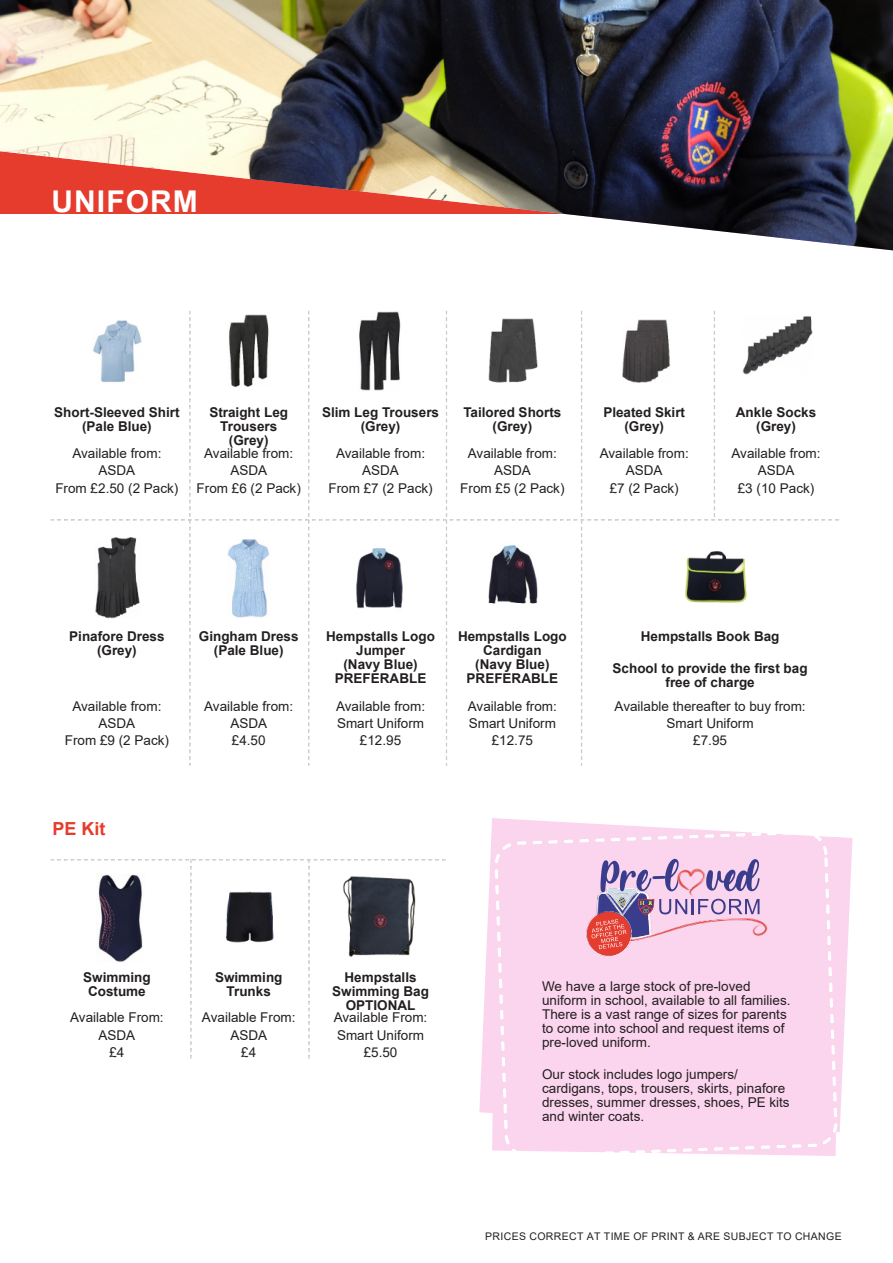
<style>
.page{position:relative;width:893px;height:1263px;background:#fff}
.page>*{position:absolute;margin:0;border:0;box-sizing:border-box;transform-origin:0 0}
.t1{font:700 30px "Arial";letter-spacing:.035em;color:#fff}
.t2{font:700 18px "Arial";color:#e63c2e}
.t3{font:13.5px/14px "Arial";color:#231f20}
.t4{font:700 13.5px/14px "Arial";color:#231f20;text-align:center}
.t5{font:10.5px "Arial";letter-spacing:.035em;color:#231f20}
</style>
<div class="page">
<img style="left:0;top:0;width:893px;height:250px">
<svg style="left:479px;top:818px;width:373px;height:303px"></svg>
<svg style="left:492px;top:832px;width:348px;height:319px;background:#fbd6ee"></svg>
<div style="left:496px;top:832px;width:340px;height:324px;background:#fbd4ee"></div>
<img style="left:759px;top:918px;width:8px;height:22px">
<svg style="left:584px;top:859px;width:175px;height:100px;background:#d4aac8"></svg>
<svg style="left:51px;top:311px;width:788px;height:454px"></svg>
<svg style="left:51px;top:859px;width:395px;height:199px"></svg>
<h1 class="t1" style="left:52px;top:190px;width:148px">UNIFORM</h1>
<p class="t4" style="left:54px;top:407px;width:127px">Short-Sleeved Shirt (Pale Blue)</p>
<p class="t4" style="left:209px;top:407px;width:80px">Straight Leg<br>Trousers (Grey)</p>
<p class="t4" style="left:322px;top:407px;width:119px">Slim Leg Trousers (Grey)</p>
<p class="t4" style="left:463px;top:407px;width:100px">Tailored Shorts (Grey)</p>
<p class="t4" style="left:603px;top:407px;width:83px">Pleated Skirt (Grey)</p>
<p class="t4" style="left:736px;top:407px;width:82px">Ankle Socks (Grey)</p>
<p class="t3" style="left:72px;top:448px;width:91px">Available from:</p>
<p class="t3" style="left:204px;top:448px;width:91px">Available from:</p>
<p class="t3" style="left:336px;top:448px;width:91px">Available from:</p>
<p class="t3" style="left:468px;top:448px;width:91px">Available from:</p>
<p class="t3" style="left:600px;top:448px;width:91px">Available from:</p>
<p class="t3" style="left:731px;top:448px;width:91px">Available from:</p>
<p class="t3" style="left:99px;top:465px;width:38px">ASDA</p>
<p class="t3" style="left:230px;top:465px;width:38px">ASDA</p>
<p class="t3" style="left:362px;top:465px;width:38px">ASDA</p>
<p class="t3" style="left:494px;top:465px;width:38px">ASDA</p>
<p class="t3" style="left:626px;top:465px;width:38px">ASDA</p>
<p class="t3" style="left:758px;top:465px;width:38px">ASDA</p>
<p class="t3" style="left:55px;top:482px;width:125px">From £2.50 (2 Pack)</p>
<p class="t3" style="left:197px;top:482px;width:106px">From £6 (2 Pack)</p>
<p class="t3" style="left:328px;top:482px;width:106px">From £7 (2 Pack)</p>
<p class="t3" style="left:460px;top:482px;width:106px">From £5 (2 Pack)</p>
<p class="t3" style="left:610px;top:482px;width:71px">£7 (2 Pack)</p>
<p class="t3" style="left:738px;top:482px;width:78px">£3 (10 Pack)</p>
<p class="t4" style="left:69px;top:631px;width:97px">Pinafore Dress (Grey)</p>
<p class="t4" style="left:199px;top:631px;width:101px">Gingham Dress (Pale Blue)</p>
<p class="t4" style="left:326px;top:631px;width:110px">Hempstalls Logo<br>Jumper<br>(Navy Blue)<br>PREFERABLE</p>
<p class="t4" style="left:458px;top:631px;width:110px">Hempstalls Logo<br>Cardigan<br>(Navy Blue)<br>PREFERABLE</p>
<p class="t4" style="left:641px;top:631px;width:140px">Hempstalls Book Bag</p>
<p class="t4" style="left:613px;top:663px;width:197px">School to provide the first bag free of charge</p>
<p class="t3" style="left:72px;top:700px;width:91px">Available from:</p>
<p class="t3" style="left:204px;top:700px;width:91px">Available from:</p>
<p class="t3" style="left:336px;top:700px;width:91px">Available from:</p>
<p class="t3" style="left:468px;top:700px;width:91px">Available from:</p>
<p class="t3" style="left:615px;top:700px;width:193px">Available thereafter to buy from:</p>
<p class="t3" style="left:99px;top:717px;width:38px">ASDA</p>
<p class="t3" style="left:230px;top:717px;width:38px">ASDA</p>
<p class="t3" style="left:337px;top:717px;width:89px">Smart Uniform</p>
<p class="t3" style="left:469px;top:717px;width:89px">Smart Uniform</p>
<p class="t3" style="left:667px;top:717px;width:89px">Smart Uniform</p>
<p class="t3" style="left:65px;top:735px;width:106px">From £9 (2 Pack)</p>
<p class="t3" style="left:232px;top:735px;width:35px">£4.50</p>
<p class="t3" style="left:360px;top:735px;width:43px">£12.95</p>
<p class="t3" style="left:492px;top:735px;width:43px">£12.75</p>
<p class="t3" style="left:693px;top:735px;width:35px">£7.95</p>
<h2 class="t2" style="left:53px;top:822px;width:55px">PE Kit</h2>
<p class="t4" style="left:83px;top:971px;width:69px">Swimming<br>Costume</p>
<p class="t4" style="left:215px;top:971px;width:69px">Swimming<br>Trunks</p>
<p class="t4" style="left:332px;top:971px;width:98px">Hempstalls<br>Swimming Bag<br>OPTIONAL</p>
<p class="t3" style="left:70px;top:1012px;width:95px">Available From:</p>
<p class="t3" style="left:202px;top:1012px;width:95px">Available From:</p>
<p class="t3" style="left:334px;top:1012px;width:95px">Available From:</p>
<p class="t3" style="left:99px;top:1029px;width:38px">ASDA</p>
<p class="t3" style="left:230px;top:1029px;width:38px">ASDA</p>
<p class="t3" style="left:337px;top:1029px;width:89px">Smart Uniform</p>
<p class="t3" style="left:109px;top:1046px;width:17px">£4</p>
<p class="t3" style="left:241px;top:1046px;width:17px">£4</p>
<p class="t3" style="left:364px;top:1046px;width:35px">£5.50</p>
<p class="t3" style="left:542px;top:981px;width:250px">We have a large stock of pre-loved uniform in school, available to all families.<br>There is a vast range of sizes for parents to come into school and request items of pre-loved uniform.</p>
<p class="t3" style="left:542px;top:1068px;width:249px">Our stock includes logo jumpers/ cardigans, tops, trousers, skirts, pinafore dresses, summer dresses, shoes, PE kits and winter coats.</p>
<p class="t5" style="left:485px;top:1233px;width:358px">PRICES CORRECT AT TIME OF PRINT &amp; ARE SUBJECT TO CHANGE</p>
</div>
